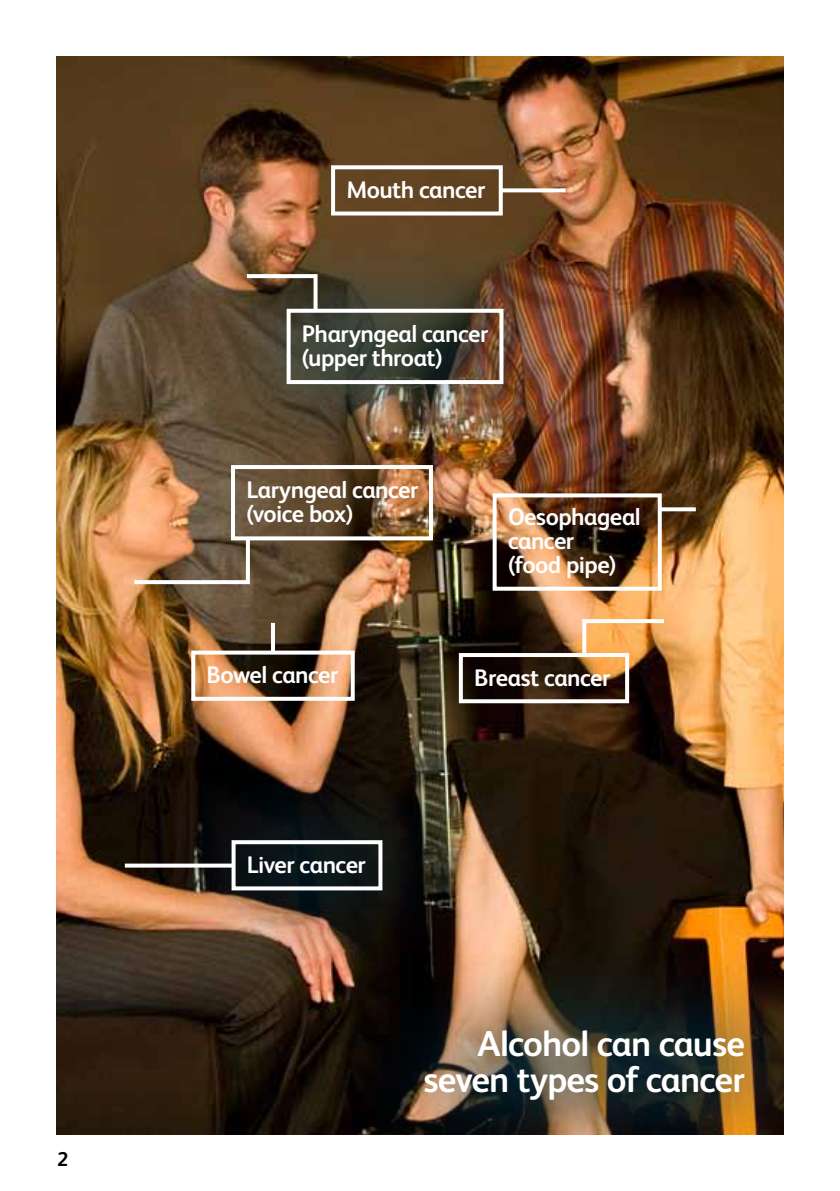
<style>
.page{position:relative;width:840px;height:1191px;background:#fff}
.page>*{position:absolute;margin:0;border:0;box-sizing:border-box;transform-origin:0 0}
.t1{font:700 36px/36px "FS Albert";letter-spacing:-.025em;color:#fff;text-align:right}
.t2{font:700 24px/24px "FS Albert";letter-spacing:-.02em;color:#fff}
.t3{font:700 20px "FS Albert";color:#000}
</style>
<div class="page">
<img style="left:57px;top:57px;width:725px;height:1077px">
<div style="left:331px;top:165px;width:171px;height:50px;border:4px solid #fff"></div>
<div style="left:231px;top:465px;width:201px;height:75px;border:4px solid #fff"></div>
<div style="left:492px;top:493px;width:169px;height:98px;border:4px solid #fff"></div>
<div style="left:185px;top:208px;width:403px;height:264px;background:#00465f;opacity:.5"></div>
<div style="left:286px;top:309px;width:217px;height:75px;border:4px solid #fff"></div>
<div style="left:458px;top:653px;width:170px;height:50px;border:4px solid #fff"></div>
<svg style="left:501px;top:188px;width:64px;height:4px"></svg>
<svg style="left:660px;top:507px;width:35px;height:4px"></svg>
<svg style="left:243px;top:272px;width:76px;height:42px;background:#655847"></svg>
<hr style="left:271px;top:623px;width:4px;height:31px;background:#fff">
<svg style="left:580px;top:617px;width:87px;height:42px;background:#eaaf6e"></svg>
<svg style="left:130px;top:536px;width:122px;height:50px;background:#a17d5f"></svg>
<div style="left:191px;top:650px;width:163px;height:51px;border:4px solid #fff"></div>
<div style="left:322px;top:928px;width:460px;height:206px;background:#00465f;opacity:.75"></div>
<div style="left:130px;top:739px;width:336px;height:239px;background:#00465f;opacity:.5"></div>
<div style="left:231px;top:840px;width:151px;height:50px;border:4px solid #fff"></div>
<svg style="left:125px;top:863px;width:108px;height:4px"></svg>
<p class="t3" style="left:57px;top:1148px;width:13px">2</p>
<p class="t2" style="left:346px;top:177px;width:140px">Mouth cancer</p>
<p class="t2" style="left:302px;top:321px;width:188px">Pharyngeal cancer (upper throat)</p>
<p class="t2" style="left:246px;top:477px;width:174px">Laryngeal cancer (voice box)</p>
<p class="t2" style="left:507px;top:505px;width:134px">Oesophageal cancer<br>(food pipe)</p>
<p class="t2" style="left:206px;top:662px;width:133px">Bowel cancer</p>
<p class="t2" style="left:474px;top:665px;width:138px">Breast cancer</p>
<p class="t2" style="left:247px;top:852px;width:120px">Liver cancer</p>
<h1 class="t1" style="left:423px;top:1025px;width:322px">Alcohol can cause seven types of cancer</h1>
</div>
